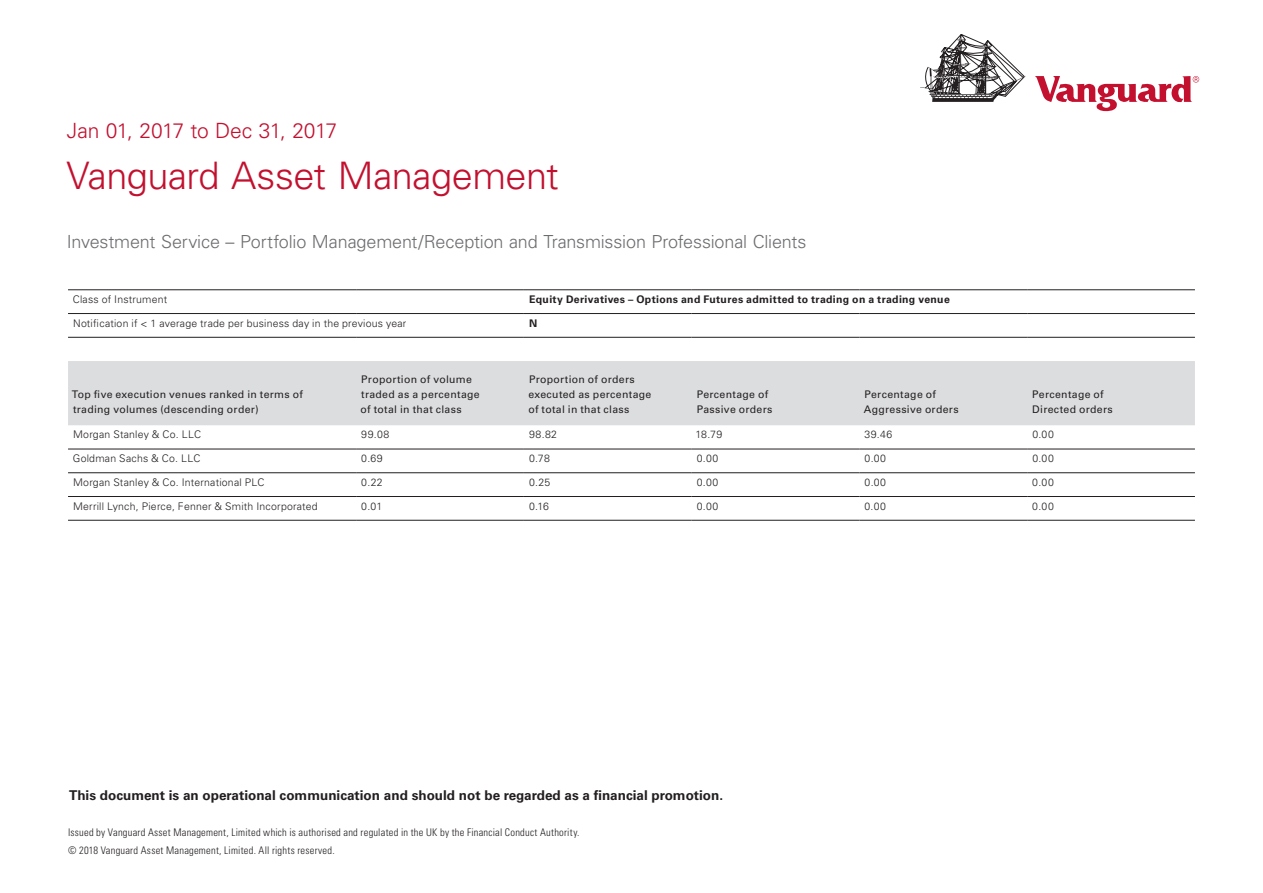
<style>
.page{position:relative;width:1263px;height:893px;background:#fff}
.page>*{position:absolute;margin:0;border:0;box-sizing:border-box;transform-origin:0 0}
.t1{font:300 37.8px "Univers LT";letter-spacing:-.015em;color:#c3102f}
.t2{font:300 21px "Univers LT";letter-spacing:-.025em;color:#c3102f}
.t3{font:300 18px "Univers LT";letter-spacing:-.01em;color:#6c6d70}
.t4{font:700 13.5px "Univers LT";color:#231f20}
.t5{font:300 10.5px "Univers LT";letter-spacing:.02em;color:#231f20}
.t6{font:10.5px/15px "Univers LT";letter-spacing:.025em;color:#231f20}
.t7{font:300 condensed 10.5px/18.8px "Univers LT";letter-spacing:.025em;color:#231f20}
.t8{font:700 10.5px "Univers LT";letter-spacing:.03em;color:#231f20}
</style>
<div class="page">
<svg style="left:920px;top:34px;width:106px;height:68px"></svg>
<svg style="left:1035px;top:76px;width:164px;height:35px"></svg>
<div style="left:68px;top:361px;width:1127px;height:64px;background:#dcdddf"></div>
<hr style="left:68px;top:449px;width:288px;height:1px;background:#231f20">
<hr style="left:356px;top:449px;width:168px;height:1px;background:#231f20">
<hr style="left:524px;top:449px;width:168px;height:1px;background:#231f20">
<hr style="left:692px;top:449px;width:167px;height:1px;background:#231f20">
<hr style="left:859px;top:449px;width:168px;height:1px;background:#231f20">
<hr style="left:1027px;top:449px;width:168px;height:1px;background:#231f20">
<hr style="left:68px;top:472px;width:288px;height:1px;background:#231f20">
<hr style="left:356px;top:472px;width:168px;height:1px;background:#231f20">
<hr style="left:524px;top:472px;width:168px;height:1px;background:#231f20">
<hr style="left:692px;top:472px;width:167px;height:1px;background:#231f20">
<hr style="left:859px;top:472px;width:168px;height:1px;background:#231f20">
<hr style="left:1027px;top:472px;width:168px;height:1px;background:#231f20">
<hr style="left:68px;top:496px;width:288px;height:1px;background:#231f20">
<hr style="left:356px;top:496px;width:168px;height:1px;background:#231f20">
<hr style="left:524px;top:496px;width:168px;height:1px;background:#231f20">
<hr style="left:692px;top:496px;width:167px;height:1px;background:#231f20">
<hr style="left:859px;top:496px;width:168px;height:1px;background:#231f20">
<hr style="left:1027px;top:496px;width:168px;height:1px;background:#231f20">
<hr style="left:68px;top:520px;width:288px;height:1px;background:#231f20">
<hr style="left:356px;top:520px;width:168px;height:1px;background:#231f20">
<hr style="left:524px;top:520px;width:168px;height:1px;background:#231f20">
<hr style="left:692px;top:520px;width:167px;height:1px;background:#231f20">
<hr style="left:859px;top:520px;width:168px;height:1px;background:#231f20">
<hr style="left:1027px;top:520px;width:168px;height:1px;background:#231f20">
<hr style="left:524px;top:313px;width:168px;height:1px;background:#231f20">
<hr style="left:692px;top:313px;width:167px;height:1px;background:#231f20">
<hr style="left:859px;top:313px;width:168px;height:1px;background:#231f20">
<hr style="left:1027px;top:313px;width:168px;height:1px;background:#231f20">
<hr style="left:68px;top:313px;width:288px;height:1px;background:#231f20">
<hr style="left:356px;top:313px;width:168px;height:1px;background:#231f20">
<hr style="left:68px;top:290px;width:288px;height:1px;background:#231f20">
<hr style="left:356px;top:290px;width:168px;height:1px;background:#231f20">
<hr style="left:524px;top:290px;width:168px;height:1px;background:#231f20">
<hr style="left:692px;top:290px;width:167px;height:1px;background:#231f20">
<hr style="left:859px;top:290px;width:168px;height:1px;background:#231f20">
<hr style="left:1027px;top:290px;width:168px;height:1px;background:#231f20">
<hr style="left:68px;top:337px;width:288px;height:1px;background:#231f20">
<hr style="left:356px;top:337px;width:168px;height:1px;background:#231f20">
<hr style="left:524px;top:337px;width:168px;height:1px;background:#231f20">
<hr style="left:692px;top:337px;width:167px;height:1px;background:#231f20">
<hr style="left:859px;top:337px;width:168px;height:1px;background:#231f20">
<hr style="left:1027px;top:337px;width:168px;height:1px;background:#231f20">
<h2 class="t2" style="left:67px;top:118px;width:272px">Jan 01, 2017 to Dec 31, 2017</h2>
<h1 class="t1" style="left:66px;top:153px;width:494px">Vanguard Asset Management</h1>
<h3 class="t3" style="left:67px;top:231px;width:741px">Investment Service – Portfolio Management/Reception and Transmission Professional Clients</h3>
<p class="t5" style="left:73px;top:293px;width:96px">Class of Instrument</p>
<p class="t8" style="left:529px;top:293px;width:422px">Equity Derivatives – Options and Futures admitted to trading on a trading venue</p>
<p class="t5" style="left:73px;top:317px;width:335px">Notification if &lt; 1 average trade per business day in the previous year</p>
<p class="t8" style="left:529px;top:317px;width:10px">N</p>
<p class="t6" style="left:72px;top:386px;width:232px">Top five execution venues ranked in terms of trading volumes (descending order)</p>
<p class="t6" style="left:361px;top:371px;width:121px">Proportion of volume traded as a percentage of total in that class</p>
<p class="t6" style="left:528px;top:371px;width:124px">Proportion of orders executed as percentage of total in that class</p>
<p class="t6" style="left:697px;top:386px;width:77px">Percentage of<br>Passive orders</p>
<p class="t6" style="left:864px;top:386px;width:96px">Percentage of<br>Aggressive orders</p>
<p class="t6" style="left:1032px;top:386px;width:82px">Percentage of<br>Directed orders</p>
<p class="t5" style="left:73px;top:428px;width:129px">Morgan Stanley &amp; Co. LLC</p>
<p class="t5" style="left:361px;top:428px;width:29px">99.08</p>
<p class="t5" style="left:529px;top:428px;width:30px">98.82</p>
<p class="t5" style="left:695px;top:428px;width:28px">18.79</p>
<p class="t5" style="left:864px;top:428px;width:29px">39.46</p>
<p class="t5" style="left:1032px;top:428px;width:23px">0.00</p>
<p class="t5" style="left:73px;top:452px;width:129px">Goldman Sachs &amp; Co. LLC</p>
<p class="t5" style="left:361px;top:452px;width:23px">0.69</p>
<p class="t5" style="left:529px;top:452px;width:22px">0.78</p>
<p class="t5" style="left:697px;top:452px;width:23px">0.00</p>
<p class="t5" style="left:864px;top:452px;width:23px">0.00</p>
<p class="t5" style="left:1032px;top:452px;width:23px">0.00</p>
<p class="t5" style="left:73px;top:476px;width:193px">Morgan Stanley &amp; Co. International PLC</p>
<p class="t5" style="left:361px;top:476px;width:23px">0.22</p>
<p class="t5" style="left:529px;top:476px;width:23px">0.25</p>
<p class="t5" style="left:697px;top:476px;width:23px">0.00</p>
<p class="t5" style="left:864px;top:476px;width:23px">0.00</p>
<p class="t5" style="left:1032px;top:476px;width:23px">0.00</p>
<p class="t5" style="left:73px;top:500px;width:246px">Merrill Lynch, Pierce, Fenner &amp; Smith Incorporated</p>
<p class="t5" style="left:361px;top:500px;width:23px">0.01</p>
<p class="t5" style="left:529px;top:500px;width:22px">0.16</p>
<p class="t5" style="left:697px;top:500px;width:23px">0.00</p>
<p class="t5" style="left:864px;top:500px;width:23px">0.00</p>
<p class="t5" style="left:1032px;top:500px;width:23px">0.00</p>
<p class="t4" style="left:69px;top:788px;width:656px">This document is an operational communication and should not be regarded as a financial promotion.</p>
<p class="t7" style="left:68px;top:823px;width:513px">Issued by Vanguard Asset Management, Limited which is authorised and regulated in the UK by the Financial Conduct Authority. © 2018 Vanguard Asset Management, Limited. All rights reserved.</p>
</div>
